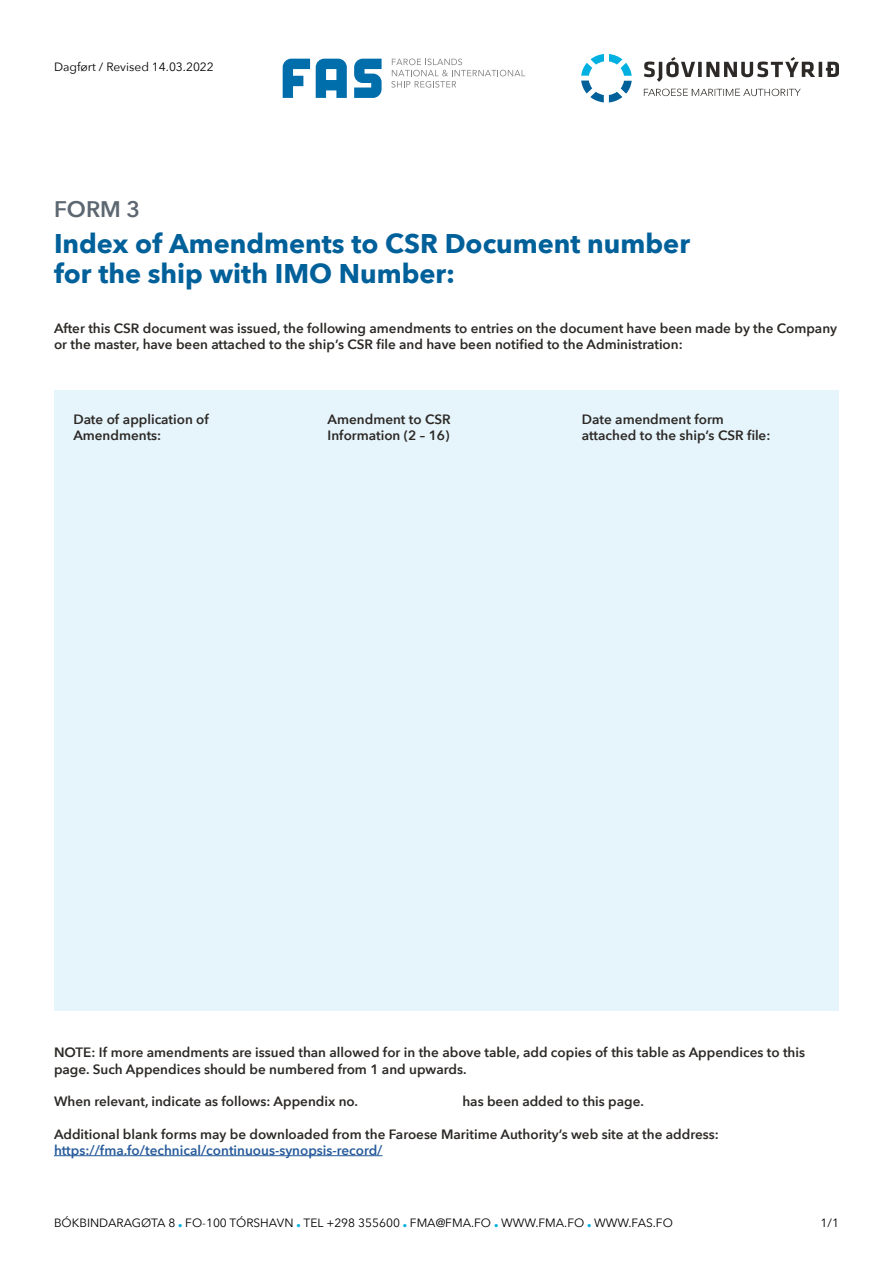
<style>
.page{position:relative;width:893px;height:1263px;background:#fff}
.page>*{position:absolute;margin:0;border:0;box-sizing:border-box;transform-origin:0 0}
.t1{font:700 27px/30px "Avenir Next";color:#00609a}
.t2{font:600 22.5px "Avenir Next";color:#5c6771}
.t3{font:600 13.5px/16.2px "Avenir Next";color:#2c2926}
.t4{font:600 13.5px "Avenir Next";color:#275b9b}
.t5{font:12px "Avenir Next";color:#000}
.s1{font-weight:800;color:#00b0e0}
</style>
<div class="page">
<svg style="left:354px;top:59px;width:28px;height:39px"></svg>
<svg style="left:283px;top:59px;width:27px;height:39px"></svg>
<svg style="left:316px;top:59px;width:31px;height:39px"></svg>
<svg style="left:391px;top:59px;width:134px;height:29px"></svg>
<svg style="left:581px;top:54px;width:51px;height:48px"></svg>
<svg style="left:644px;top:57px;width:195px;height:25px"></svg>
<svg style="left:644px;top:89px;width:157px;height:7px"></svg>
<div style="left:54px;top:390px;width:785px;height:621px;background:#e6f4fb"></div>
<hr style="left:54px;top:1155px;width:329px;height:1px;background:#275b9b">
<p class="t5" style="left:54px;top:56px;width:161px">Dagført / Revised 14.03.2022</p>
<h2 class="t2" style="left:54px;top:190px;width:88px">FORM 3</h2>
<h1 class="t1" style="left:54px;top:228px;width:637px">Index of Amendments to CSR Document number for the ship with IMO Number:</h1>
<p class="t3" style="left:54px;top:319px;width:785px">After this CSR document was issued, the following amendments to entries on the document have been made by the Company or the master, have been attached to the ship’s CSR file and have been notified to the Administration:</p>
<p class="t3" style="left:73px;top:411px;width:137px">Date of application of<br>Amendments:</p>
<p class="t3" style="left:328px;top:411px;width:125px">Amendment to CSR<br>Information (2 – 16)</p>
<p class="t3" style="left:582px;top:411px;width:190px">Date amendment form attached to the ship’s CSR file:</p>
<p class="t3" style="left:54px;top:1044px;width:753px">NOTE: If more amendments are issued than allowed for in the above table, add copies of this table as Appendices to this page. Such Appendices should be numbered from 1 and upwards.</p>
<p class="t3" style="left:54px;top:1093px;width:306px">When relevant, indicate as follows: Appendix no.</p>
<p class="t3" style="left:462px;top:1093px;width:183px">has been added to this page.</p>
<p class="t3" style="left:54px;top:1125px;width:666px">Additional blank forms may be downloaded from the Faroese Maritime Authority’s web site at the address:</p>
<p class="t4" style="left:54px;top:1138px;width:330px">https://fma.fo/technical/continuous-synopsis-record/</p>
<p class="t5" style="left:54px;top:1212px;width:620px">BÓKBINDARAGØTA 8 <span class="s1">.</span> FO-100 TÓRSHAVN <span class="s1">.</span> TEL +298 355600 <span class="s1">.</span> FMA@FMA.FO <span class="s1">.</span> WWW.FMA.FO <span class="s1">.</span> WWW.FAS.FO</p>
<p class="t5" style="left:821px;top:1212px;width:20px">1/1</p>
</div>
